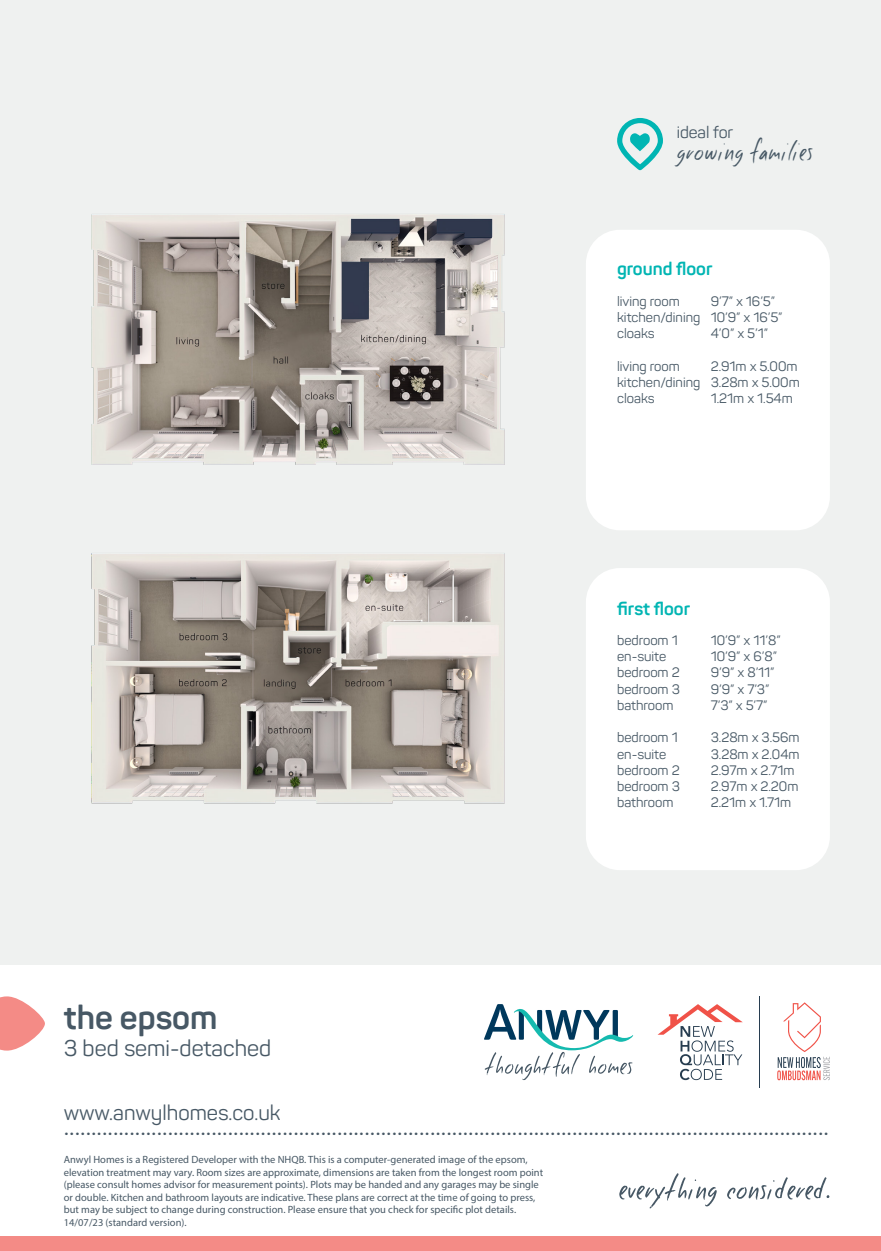
<style>
.page{position:relative;width:881px;height:1251px;background:#fff}
.page>*{position:absolute;margin:0;border:0;box-sizing:border-box;transform-origin:0 0}
.t1{font:700 33px "Panton";color:#475865}
.t2{font:27px "Good Foot";color:#475865}
.t3{font:22.5px "Panton";color:#475865}
.t4{font:21px "Varela Round";color:#475865}
.t5{font:21px "Panton";color:#475865}
.t6{font:700 18px "Panton";color:#00b5b3}
.t7{font:16.5px "Panton";color:#475865}
.t8{font:13.5px "Panton";color:#475865}
.t9{font:10.5px/12.6px "Myriad Pro";color:#475865}
</style>
<div class="page">
<div style="left:0;top:0;width:880px;height:1250px;background:#eff1f0"></div>
<div style="left:0;top:965px;width:880px;height:285px;background:#fff"></div>
<div style="left:585px;top:230px;width:244px;height:300px;background:#fff;border-radius:34px"></div>
<svg style="left:777px;top:1002px;width:52px;height:77px"></svg>
<svg style="left:657px;top:1004px;width:85px;height:75px"></svg>
<hr style="left:759px;top:996px;width:1px;height:91px;background:#273d50">
<svg style="left:484px;top:1004px;width:149px;height:75px"></svg>
<svg style="left:619px;top:1173px;width:97px;height:35px"></svg>
<svg style="left:727px;top:1177px;width:102px;height:22px"></svg>
<div style="left:585px;top:568px;width:244px;height:302px;background:#fff;border-radius:34px"></div>
<div style="left:0;top:1236px;width:880px;height:14px;background:#f48b86"></div>
<svg style="left:617px;top:118px;width:45px;height:52px"></svg>
<svg style="left:0;top:996px;width:45px;height:54px"></svg>
<img style="left:91px;top:214px;width:414px;height:251px">
<img style="left:91px;top:553px;width:414px;height:251px">
<p class="t7" style="left:676px;top:122px;width:58px">ideal for</p>
<p class="t2" style="left:676px;top:134px;width:138px">growing families</p>
<p class="t6" style="left:617px;top:258px;width:97px">ground floor</p>
<p class="t8" style="left:617px;top:293px;width:64px">living room</p>
<p class="t8" style="left:710px;top:293px;width:66px">9’7” x 16’5”</p>
<p class="t8" style="left:617px;top:309px;width:167px">kitchen/dining 10’9” x 16’5”</p>
<p class="t8" style="left:617px;top:325px;width:39px">cloaks</p>
<p class="t8" style="left:710px;top:325px;width:59px">4’0” x 5’1”</p>
<p class="t8" style="left:617px;top:357px;width:64px">living room</p>
<p class="t8" style="left:710px;top:357px;width:88px">2.91m x 5.00m</p>
<p class="t8" style="left:617px;top:374px;width:184px">kitchen/dining 3.28m x 5.00m</p>
<p class="t8" style="left:617px;top:390px;width:39px">cloaks</p>
<p class="t8" style="left:710px;top:390px;width:84px">1.21m x 1.54m</p>
<p class="t6" style="left:617px;top:597px;width:74px">first floor</p>
<p class="t1" style="left:64px;top:996px;width:155px">the epsom</p>
<p class="t3" style="left:64px;top:1034px;width:209px">3 bed semi-detached</p>
<p class="t8" style="left:617px;top:632px;width:62px">bedroom 1</p>
<p class="t8" style="left:710px;top:632px;width:71px">10’9” x 11’8”</p>
<p class="t8" style="left:617px;top:648px;width:51px">en-suite</p>
<p class="t8" style="left:710px;top:648px;width:68px">10’9” x 6’8”</p>
<p class="t8" style="left:617px;top:664px;width:64px">bedroom 2</p>
<p class="t8" style="left:710px;top:664px;width:65px">9’9” x 8’11”</p>
<p class="t8" style="left:617px;top:680px;width:64px">bedroom 3</p>
<p class="t8" style="left:710px;top:680px;width:60px">9’9” x 7’3”</p>
<p class="t8" style="left:617px;top:696px;width:58px">bathroom</p>
<p class="t8" style="left:710px;top:696px;width:58px">7’3” x 5’7”</p>
<p class="t8" style="left:617px;top:729px;width:62px">bedroom 1</p>
<p class="t8" style="left:710px;top:729px;width:90px">3.28m x 3.56m</p>
<p class="t8" style="left:617px;top:745px;width:51px">en-suite</p>
<p class="t8" style="left:710px;top:745px;width:90px">3.28m x 2.04m</p>
<p class="t8" style="left:617px;top:761px;width:64px">bedroom 2</p>
<p class="t8" style="left:710px;top:761px;width:85px">2.97m x 2.71m</p>
<p class="t8" style="left:617px;top:777px;width:64px">bedroom 3</p>
<p class="t8" style="left:710px;top:777px;width:89px">2.97m x 2.20m</p>
<p class="t8" style="left:617px;top:794px;width:58px">bathroom</p>
<p class="t8" style="left:710px;top:794px;width:82px">2.21m x 1.71m</p>
<p class="t5" style="left:64px;top:1099px;width:218px">www.anwylhomes.co.uk</p>
<p class="t4" style="left:64px;top:1115px;width:766px">............................................................................................................................................</p>
<p class="t9" style="left:64px;top:1152px;width:480px">Anwyl Homes is a Registered Developer with the NHQB. This is a computer-generated image of the epsom, elevation treatment may vary. Room sizes are approximate, dimensions are taken from the longest room point (please consult homes advisor for measurement points). Plots may be handed and any garages may be single or double. Kitchen and bathroom layouts are indicative. These plans are correct at the time of going to press, but may be subject to change during construction. Please ensure that you check for specific plot details.<br>14/07/23 (standard version).</p>
</div>
